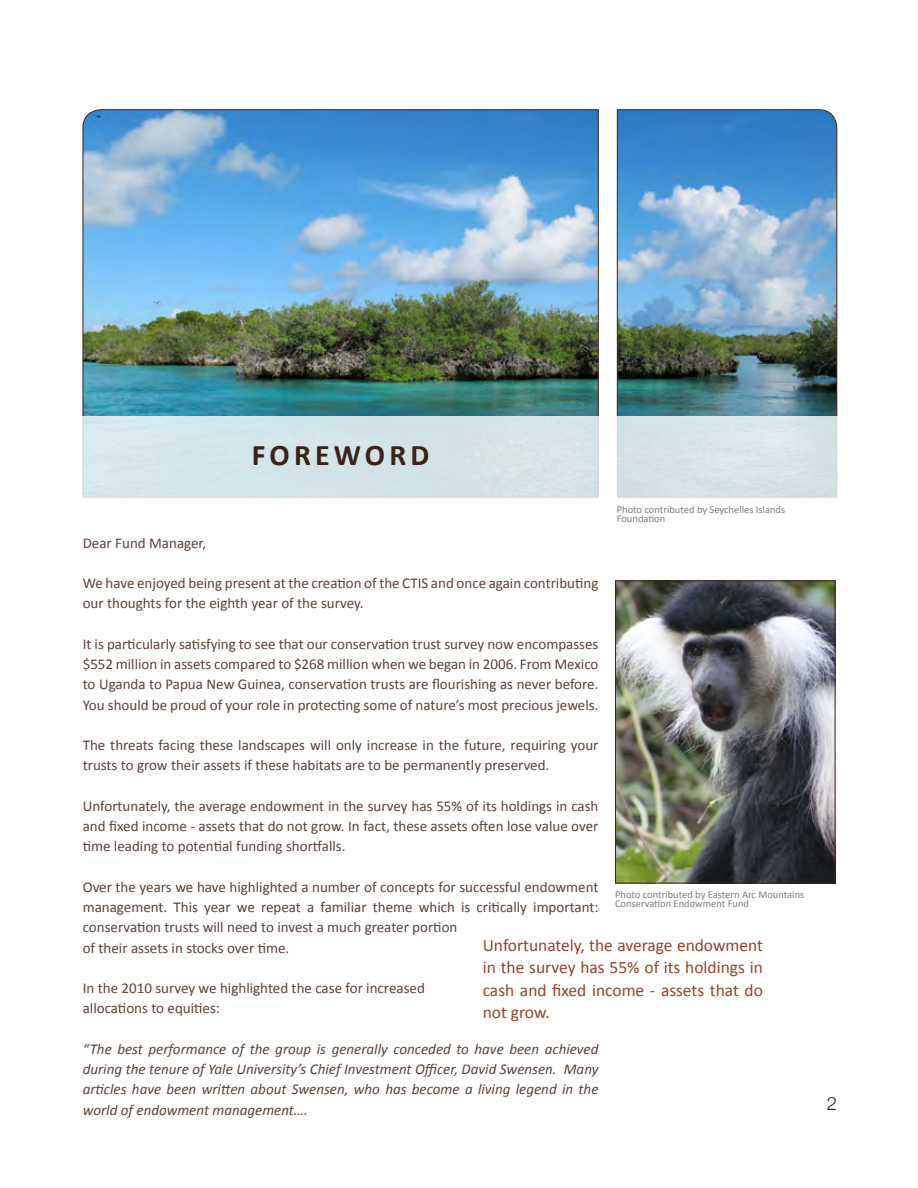
<style>
.page{position:relative;width:918px;height:1188px;background:#fff}
.page>*{position:absolute;margin:0;border:0;box-sizing:border-box;transform-origin:0 0}
.t1{font:700 30px "Calibri";letter-spacing:.14em;color:#3d2116}
.t2{font:300 18.45px "Helvetica Neue";color:#3d2116}
.t3{font:17.4px/22.5px "Calibri";color:#924327;text-align:justify}
.t4{font:15px/20.2px "Calibri";color:#5a4239}
.t5{font:italic 15px/20.2px "Calibri";color:#5a4239;text-align:justify}
.t6{font:10.5px/9px "Calibri";color:#7e7d7c}
</style>
<div class="page">
<img style="left:617px;top:109px;width:221px;height:308px">
<img style="left:82px;top:109px;width:517px;height:308px">
<svg style="left:82px;top:417px;width:756px;height:81px;fill:#d4e4e8"></svg>
<img style="left:617px;top:583px;width:216px;height:298px">
<div style="left:615px;top:581px;width:220px;height:302px;border:1px solid #3d2116"></div>
<h1 class="t1" style="left:252px;top:435px;width:179px">FOREWORD</h1>
<p class="t6" style="left:617px;top:505px;width:170px">Photo contributed by Seychelles Islands<br>Foundation</p>
<p class="t4" style="left:83px;top:532px;width:125px">Dear Fund Manager,</p>
<p class="t4" style="left:83px;top:573px;width:517px">We have enjoyed being present at the creation of the CTIS and once again contributing our thoughts for the eighth year of the survey.</p>
<p class="t4" style="left:83px;top:634px;width:517px;text-align:justify">It is particularly satisfying to see that our conservation trust survey now encompasses $552 million in assets compared to $268 million when we began in 2006. From Mexico to Uganda to Papua New Guinea, conservation trusts are flourishing as never before.<br>You should be proud of your role in protecting some of nature’s most precious jewels.</p>
<p class="t4" style="left:83px;top:735px;width:517px">The threats facing these landscapes will only increase in the future, requiring your trusts to grow their assets if these habitats are to be permanently preserved.</p>
<p class="t4" style="left:83px;top:796px;width:517px;text-align:justify">Unfortunately, the average endowment in the survey has 55% of its holdings in cash and fixed income - assets that do not grow. In fact, these assets often lose value over time leading to potential funding shortfalls.</p>
<p class="t4" style="left:83px;top:877px;width:517px">Over the years we have highlighted a number of concepts for successful endowment management. This year we repeat a familiar theme which is critically important: conservation trusts will need to invest a much greater portion<br>of their assets in stocks over time.</p>
<p class="t4" style="left:83px;top:978px;width:344px">In the 2010 survey we highlighted the case for increased allocations to equities:</p>
<p class="t5" style="left:83px;top:1038px;width:517px">“The best performance of the group is generally conceded to have been achieved during the tenure of Yale University’s Chief Investment Officer, David Swensen. Many articles have been written about Swensen, who has become a living legend in the world of endowment management….</p>
<p class="t6" style="left:615px;top:890px;width:191px">Photo contributed by Eastern Arc Mountains<br>Conservation Endowment Fund</p>
<p class="t3" style="left:483px;top:934px;width:282px">Unfortunately, the average endowment in the survey has 55% of its holdings in cash and fixed income - assets that do not grow.</p>
<p class="t2" style="left:827px;top:1089px;width:12px">2</p>
</div>
